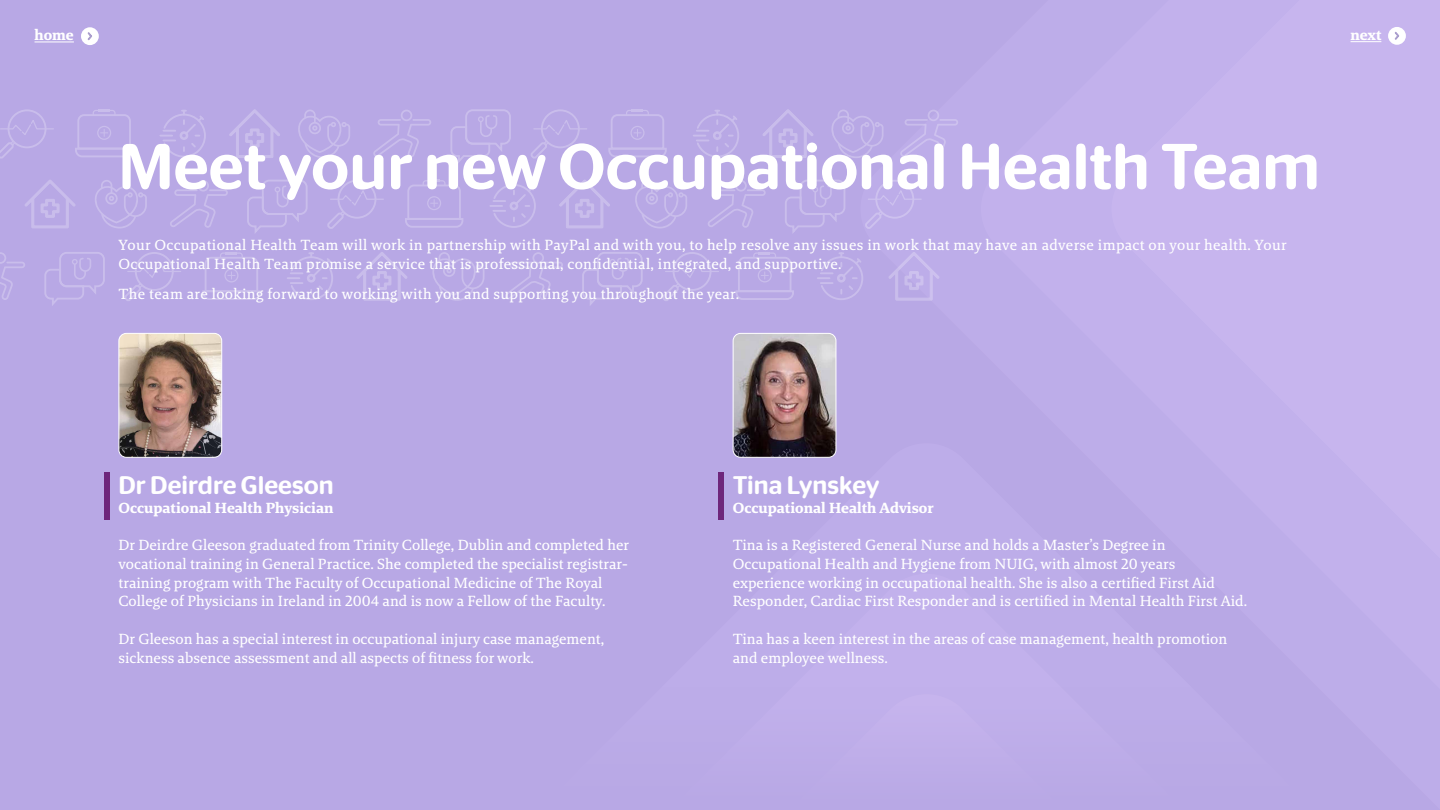
<style>
.page{position:relative;width:1440px;height:810px;background:#b8a8e5}
.page>*{position:absolute;margin:0;border:0;box-sizing:border-box;transform-origin:0 0}
.t1{font:500 64.5px "Stag Sans Round";color:#fff}
.t2{font:500 25.5px "Stag Sans Round";color:#fff}
.t3{font:15px/18.8px "Brando Text LF";color:#fff}
.t4{font:15px/19.5px "Brando Text LF";letter-spacing:.02em;color:#fff}
.t5{font:15px "Brando Bold LF";color:#fff}
</style>
<div class="page">
<svg style="left:874px;top:157px;width:102px;height:570px"></svg>
<svg style="left:1111px;top:0;width:329px;height:558px;fill:#c7b5ee"></svg>
<hr style="left:34px;top:42px;width:40px;height:1px;background:#fff">
<div style="left:81px;top:27px;width:18px;height:18px;background:#fff;border-radius:50%"></div>
<svg style="left:87px;top:32px;width:5px;height:9px"></svg>
<hr style="left:1351px;top:42px;width:30px;height:1px;background:#fff">
<div style="left:1388px;top:27px;width:18px;height:18px;background:#fff;border-radius:50%"></div>
<svg style="left:1394px;top:31px;width:5px;height:9px"></svg>
<div style="left:104px;top:472px;width:6px;height:48px;background:#6e267b"></div>
<div style="left:718px;top:472px;width:6px;height:48px;background:#6e267b"></div>
<img style="left:733px;top:333px;width:103px;height:123px">
<div style="left:733px;top:333px;width:103px;height:125px;border:1px solid #fff;border-radius:8px"></div>
<img style="left:120px;top:333px;width:102px;height:123px">
<div style="left:118px;top:333px;width:104px;height:125px;border:1px solid #fff;border-radius:8px"></div>
<svg style="left:229px;top:110px;width:51px;height:48px"></svg>
<svg style="left:160px;top:110px;width:46px;height:48px"></svg>
<div style="left:8px;top:109px;width:38px;height:39px;border:2px solid #fff;border-radius:50%"></div>
<svg style="left:0;top:118px;width:54px;height:41px"></svg>
<svg style="left:75px;top:109px;width:58px;height:48px"></svg>
<div style="left:97px;top:126px;width:14px;height:14px;border:1px solid #fff;border-radius:50%"></div>
<svg style="left:298px;top:110px;width:52px;height:48px"></svg>
<svg style="left:900px;top:110px;width:58px;height:47px"></svg>
<svg style="left:763px;top:110px;width:50px;height:48px"></svg>
<svg style="left:694px;top:110px;width:45px;height:48px"></svg>
<svg style="left:450px;top:109px;width:61px;height:54px"></svg>
<div style="left:541px;top:109px;width:39px;height:39px;border:2px solid #fff;border-radius:50%"></div>
<svg style="left:531px;top:118px;width:56px;height:41px"></svg>
<svg style="left:608px;top:109px;width:59px;height:48px"></svg>
<div style="left:630px;top:126px;width:15px;height:14px;border:1px solid #fff;border-radius:50%"></div>
<svg style="left:831px;top:110px;width:53px;height:48px"></svg>
<svg style="left:373px;top:110px;width:58px;height:47px"></svg>
<svg style="left:25px;top:180px;width:50px;height:48px"></svg>
<svg style="left:95px;top:180px;width:52px;height:48px"></svg>
<svg style="left:559px;top:180px;width:51px;height:48px"></svg>
<svg style="left:490px;top:180px;width:46px;height:48px"></svg>
<svg style="left:247px;top:180px;width:61px;height:53px"></svg>
<div style="left:338px;top:180px;width:38px;height:39px;border:2px solid #fff;border-radius:50%"></div>
<svg style="left:327px;top:188px;width:57px;height:41px"></svg>
<svg style="left:405px;top:180px;width:58px;height:48px"></svg>
<div style="left:427px;top:196px;width:14px;height:14px;border:1px solid #fff;border-radius:50%"></div>
<svg style="left:635px;top:180px;width:52px;height:48px"></svg>
<svg style="left:170px;top:180px;width:58px;height:48px"></svg>
<svg style="left:785px;top:180px;width:60px;height:53px"></svg>
<div style="left:875px;top:180px;width:39px;height:39px;border:2px solid #fff;border-radius:50%"></div>
<svg style="left:865px;top:188px;width:57px;height:43px"></svg>
<svg style="left:708px;top:180px;width:58px;height:48px"></svg>
<svg style="left:357px;top:252px;width:50px;height:48px"></svg>
<svg style="left:288px;top:252px;width:45px;height:48px"></svg>
<svg style="left:44px;top:252px;width:61px;height:54px"></svg>
<div style="left:135px;top:252px;width:39px;height:39px;border:2px solid #fff;border-radius:50%"></div>
<svg style="left:125px;top:260px;width:56px;height:41px"></svg>
<svg style="left:202px;top:252px;width:59px;height:48px"></svg>
<div style="left:224px;top:268px;width:14px;height:14px;border:1px solid #fff;border-radius:50%"></div>
<svg style="left:432px;top:252px;width:53px;height:49px"></svg>
<svg style="left:0;top:252px;width:25px;height:48px"></svg>
<svg style="left:582px;top:252px;width:61px;height:53px"></svg>
<div style="left:673px;top:252px;width:39px;height:39px;border:2px solid #fff;border-radius:50%"></div>
<svg style="left:662px;top:260px;width:57px;height:41px"></svg>
<svg style="left:505px;top:252px;width:58px;height:48px"></svg>
<svg style="left:889px;top:252px;width:50px;height:48px"></svg>
<svg style="left:818px;top:252px;width:45px;height:48px"></svg>
<svg style="left:736px;top:252px;width:58px;height:48px"></svg>
<div style="left:758px;top:268px;width:14px;height:14px;border:1px solid #fff;border-radius:50%"></div>
<p class="t5" style="left:34px;top:25px;width:41px">home</p>
<p class="t5" style="left:1351px;top:25px;width:33px">next</p>
<h1 class="t1" style="left:118px;top:129px;width:1203px">Meet your new Occupational Health Team</h1>
<p class="t4" style="left:118px;top:235px;width:1170px">Your Occupational Health Team will work in partnership with PayPal and with you, to help resolve any issues in work that may have an adverse impact on your health. Your<br>Occupational Health Team promise a service that is professional, confidential, integrated, and supportive.</p>
<p class="t4" style="left:118px;top:284px;width:622px">The team are looking forward to working with you and supporting you throughout the year.</p>
<h2 class="t2" style="left:118px;top:470px;width:217px">Dr Deirdre Gleeson</h2>
<p class="t5" style="left:118px;top:498px;width:217px">Occupational Health Physician</p>
<p class="t3" style="left:118px;top:535px;width:512px">Dr Deirdre Gleeson graduated from Trinity College, Dublin and completed her vocational training in General Practice. She completed the specialist registrar&shy;training program with The Faculty of Occupational Medicine of The Royal College of Physicians in Ireland in 2004 and is now a Fellow of the Faculty.</p>
<p class="t3" style="left:118px;top:629px;width:487px">Dr Gleeson has a special interest in occupational injury case management, sickness absence assessment and all aspects of fitness for work.</p>
<h2 class="t2" style="left:733px;top:470px;width:149px">Tina Lynskey</h2>
<p class="t5" style="left:733px;top:498px;width:202px">Occupational Health Advisor</p>
<p class="t3" style="left:733px;top:535px;width:516px">Tina is a Registered General Nurse and holds a Master’s Degree in Occupational Health and Hygiene from NUIG, with almost 20 years experience working in occupational health. She is also a certified First Aid Responder, Cardiac First Responder and is certified in Mental Health First Aid.</p>
<p class="t3" style="left:733px;top:629px;width:496px">Tina has a keen interest in the areas of case management, health promotion and employee wellness.</p>
</div>
